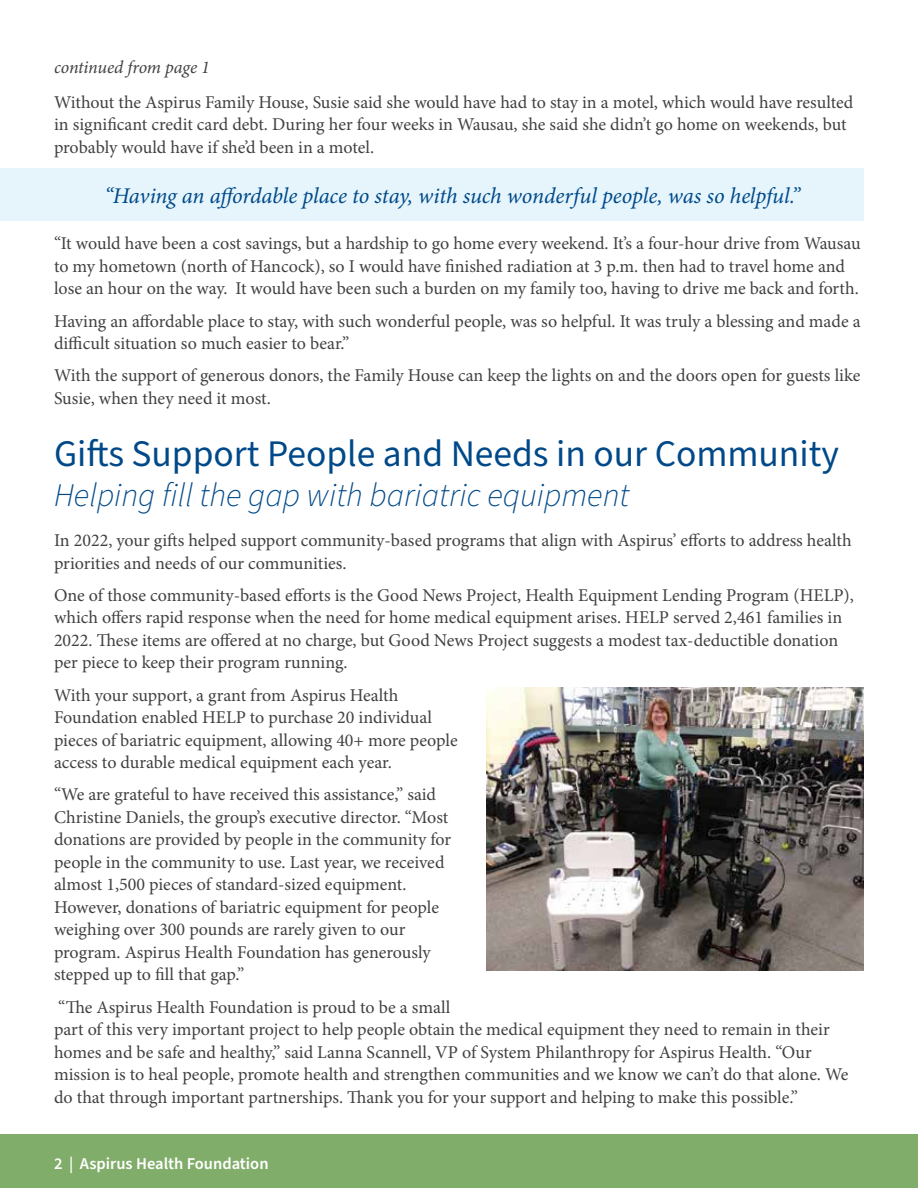
<style>
.page{position:relative;width:918px;height:1188px;background:#fff}
.page>*{position:absolute;margin:0;border:0;box-sizing:border-box;transform-origin:0 0}
.t1{font:37.5px "Source Sans Pro";color:#004989}
.t2{font:italic 300 33px "Source Sans Pro";color:#004989}
.t3{font:italic 22.5px "Minion Pro";letter-spacing:-.01em;color:#004989}
.t4{font:18px/22.5px "Minion Pro";letter-spacing:-.005em;color:#414042}
.t5{font:italic 18px "Minion Pro";letter-spacing:-.01em;color:#414042}
.t6{font:600 16.5px "Source Sans Pro";color:#fff}
</style>
<div class="page">
<div style="left:0;top:1134px;width:918px;height:54px;background:#81ad6a"></div>
<div style="left:0;top:168px;width:864px;height:52px;background:#e6f5fc"></div>
<img style="left:486px;top:687px;width:378px;height:283px">
<p class="t5" style="left:54px;top:55px;width:157px">continued from page 1</p>
<p class="t4" style="left:54px;top:91px;width:801px">Without the Aspirus Family House, Susie said she would have had to stay in a motel, which would have resulted in significant credit card debt. During her four weeks in Wausau, she said she didn’t go home on weekends, but probably would have if she’d been in a motel.</p>
<p class="t3" style="left:105px;top:181px;width:697px">“Having an affordable place to stay, with such wonderful people, was so helpful.”</p>
<p class="t4" style="left:54px;top:232px;width:808px">“It would have been a cost savings, but a hardship to go home every weekend. It’s a four-hour drive from Wausau to my hometown (north of Hancock), so I would have finished radiation at 3 p.m. then had to travel home and lose an hour on the way. It would have been such a burden on my family too, having to drive me back and forth.</p>
<p class="t4" style="left:54px;top:310px;width:808px">Having an affordable place to stay, with such wonderful people, was so helpful. It was truly a blessing and made a difficult situation so much easier to bear.”</p>
<p class="t4" style="left:54px;top:364px;width:808px">With the support of generous donors, the Family House can keep the lights on and the doors open for guests like<br>Susie, when they need it most.</p>
<h1 class="t1" style="left:54px;top:428px;width:787px">Gifts Support People and Needs in our Community</h1>
<h2 class="t2" style="left:54px;top:473px;width:577px">Helping fill the gap with bariatric equipment</h2>
<p class="t4" style="left:54px;top:529px;width:799px">In 2022, your gifts helped support community-based programs that align with Aspirus’ efforts to address health priorities and needs of our communities.</p>
<p class="t4" style="left:54px;top:584px;width:801px">One of those community-based efforts is the Good News Project, Health Equipment Lending Program (HELP), which offers rapid response when the need for home medical equipment arises. HELP served 2,461 families in 2022. These items are offered at no charge, but Good News Project suggests a modest tax-deductible donation per piece to keep their program running.</p>
<p class="t4" style="left:54px;top:684px;width:405px">With your support, a grant from Aspirus Health Foundation enabled HELP to purchase 20 individual pieces of bariatric equipment, allowing 40+ more people access to durable medical equipment each year.</p>
<p class="t4" style="left:54px;top:783px;width:399px">“We are grateful to have received this assistance,” said Christine Daniels, the group’s executive director. “Most donations are provided by people in the community for people in the community to use. Last year, we received almost 1,500 pieces of standard-sized equipment.<br>However, donations of bariatric equipment for people weighing over 300 pounds are rarely given to our program. Aspirus Health Foundation has generously stepped up to fill that gap.”</p>
<p class="t4" style="left:54px;top:996px;width:796px">“The Aspirus Health Foundation is proud to be a small<br>part of this very important project to help people obtain the medical equipment they need to remain in their homes and be safe and healthy,” said Lanna Scannell, VP of System Philanthropy for Aspirus Health. “Our mission is to heal people, promote health and strengthen communities and we know we can’t do that alone. We do that through important partnerships. Thank you for your support and helping to make this possible.”</p>
<p class="t6" style="left:54px;top:1153px;width:216px">2 | Aspirus Health Foundation</p>
</div>
